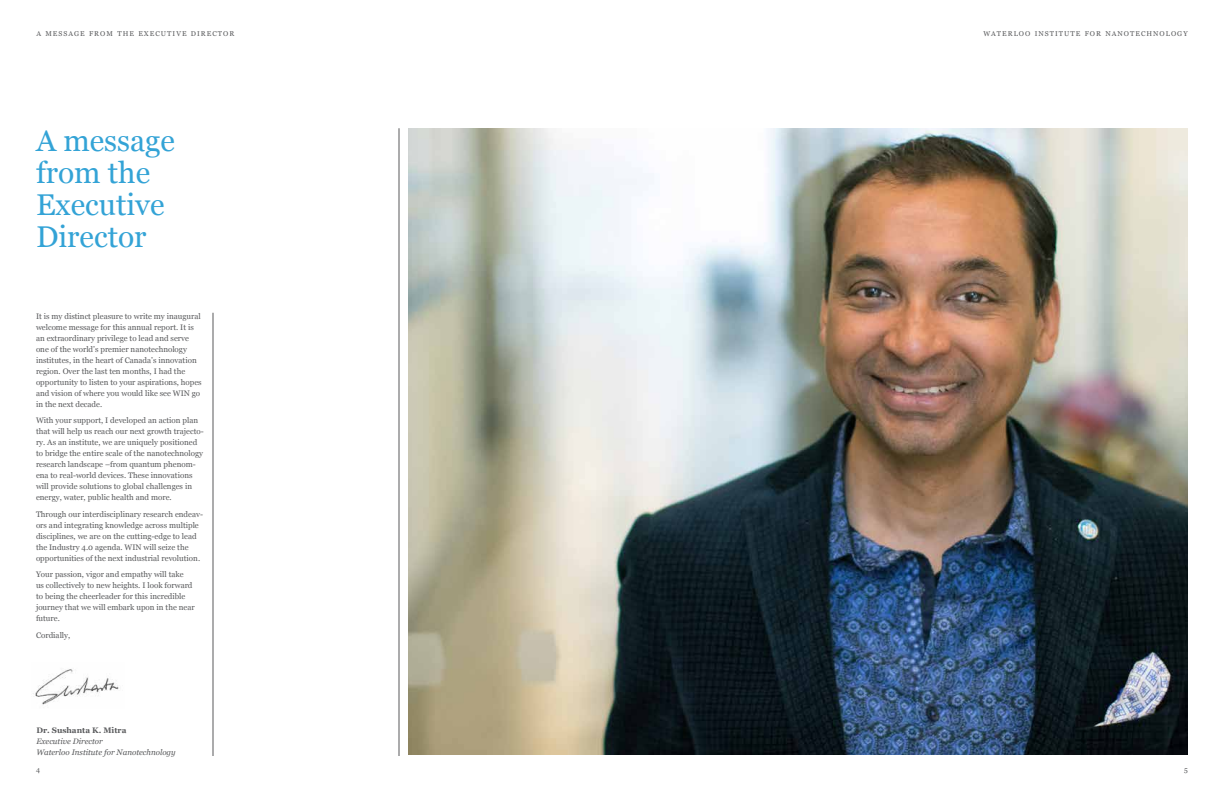
<style>
.page{position:relative;width:1224px;height:792px;background:#fff}
.page>*{position:absolute;margin:0;border:0;box-sizing:border-box;transform-origin:0 0}
.t1{font:30px/32px "Georgia";color:#33a3d6}
.t2{font:8px/11px "Georgia";color:#58595b}
.t3{font:italic 8px/11px "Georgia";color:#58595b}
.t4{font:700 8px "Georgia";color:#58595b}
.t5{font:7px "Georgia";letter-spacing:.145em;color:#58595b}
.t6{font:7px "Georgia";color:#58595b}
</style>
<div class="page">
<img style="left:408px;top:128px;width:780px;height:627px">
<hr style="left:213px;top:313px;width:1px;height:443px;background:#58595b">
<hr style="left:399px;top:128px;width:1px;height:628px;background:#58595b">
<img style="left:33px;top:669px;width:86px;height:36px">
<p class="t5" style="left:36px;top:30px;width:200px">A MESSAGE FROM THE EXECUTIVE DIRECTOR</p>
<h1 class="t1" style="left:36px;top:125px;width:141px">A message from the<br>Executive<br>Director</h1>
<p class="t2" style="left:36px;top:311px;width:167px">It is my distinct pleasure to write my inaugural welcome message for this annual report. It is an extraordinary privilege to lead and serve one of the world’s premier nanotechnology institutes, in the heart of Canada’s innovation region. Over the last ten months, I had the opportunity to listen to your aspirations, hopes and vision of where you would like see WIN go in the next decade.</p>
<p class="t2" style="left:36px;top:415px;width:169px">With your support, I developed an action plan that will help us reach our next growth trajecto&shy;ry. As an institute, we are uniquely positioned to bridge the entire scale of the nanotechnology research landscape –from quantum phenom&shy;ena to real-world devices. These innovations will provide solutions to global challenges in energy, water, public health and more.</p>
<p class="t2" style="left:36px;top:509px;width:169px">Through our interdisciplinary research endeav&shy;ors and integrating knowledge across multiple disciplines, we are on the cutting-edge to lead the Industry 4.0 agenda. WIN will seize the opportunities of the next industrial revolution.</p>
<p class="t2" style="left:36px;top:569px;width:160px">Your passion, vigor and empathy will take<br>us collectively to new heights. I look forward to being the cheerleader for this incredible journey that we will embark upon in the near future.</p>
<p class="t2" style="left:36px;top:630px;width:36px">Cordially,</p>
<p class="t4" style="left:36px;top:726px;width:92px">Dr. Sushanta K. Mitra</p>
<p class="t3" style="left:36px;top:736px;width:141px">Executive Director<br>Waterloo Institute for Nanotechnology</p>
<p class="t5" style="left:983px;top:30px;width:206px">WATERLOO INSTITUTE FOR NANOTECHNOLOGY</p>
<p class="t6" style="left:36px;top:766px;width:5px">4</p>
<p class="t6" style="left:1184px;top:766px;width:5px">5</p>
</div>
